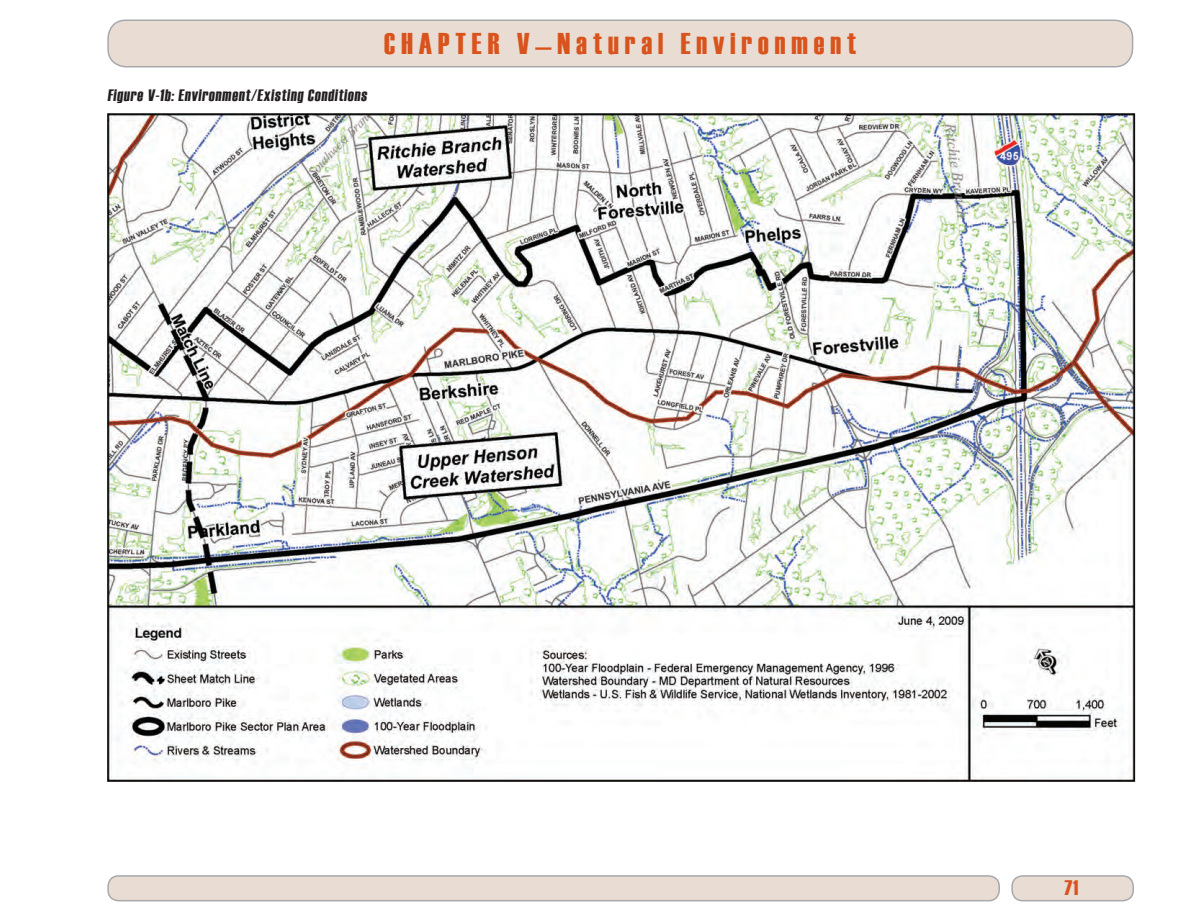
<style>
.page{position:relative;width:1188px;height:918px;background:#fff}
.page>*{position:absolute;margin:0;border:0;box-sizing:border-box;transform-origin:0 0}
.t1{font:30px "Haettenschweiler";letter-spacing:.2em;color:#d9531c}
.t2{font:21px "Haettenschweiler";color:#d9531c}
.t3{font:16.5px "Haettenschweiler";color:#231f20}
</style>
<div class="page">
<div style="left:108px;top:20px;width:1025px;height:47px;background:#e9dcd3;border-radius:18px"></div>
<div style="left:107px;top:20px;width:1026px;height:48px;border:2px solid #a8a9ad;border-radius:18px"></div>
<div style="left:108px;top:876px;width:891px;height:25px;background:#e9dcd3;border-radius:10px"></div>
<div style="left:107px;top:875px;width:893px;height:26px;border:2px solid #a8a9ad;border-radius:10px"></div>
<div style="left:1012px;top:876px;width:121px;height:25px;background:#e9dcd3;border-radius:10px"></div>
<div style="left:1011px;top:875px;width:123px;height:26px;border:2px solid #a8a9ad;border-radius:10px"></div>
<img style="left:107px;top:113px;width:1028px;height:669px">
<p class="t3" style="left:107px;top:84px;width:264px">Figure V-1b: Environment/Existing Conditions</p>
<h1 class="t1" style="left:384px;top:24px;width:474px">CHAPTER V—Natural Environment</h1>
<p class="t2" style="left:1065px;top:873px;width:15px">71</p>
</div>
